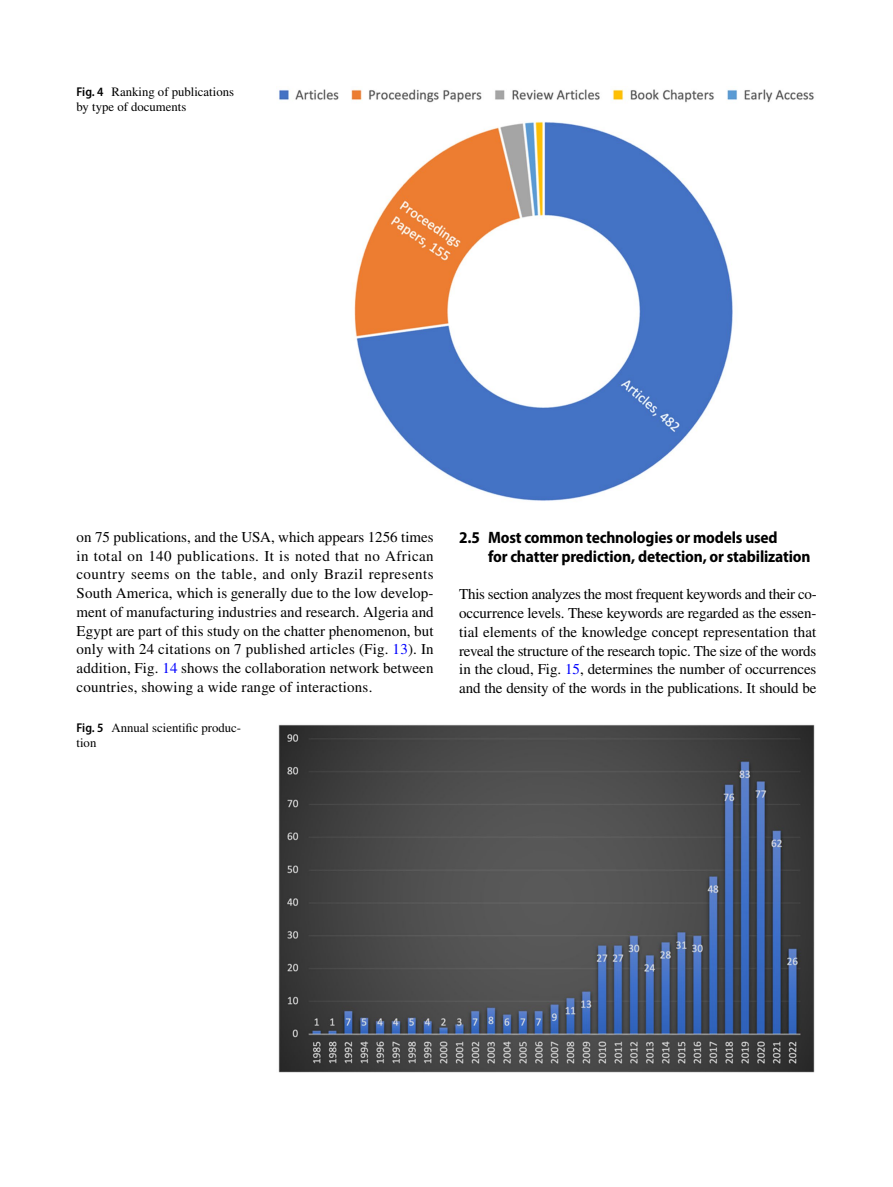
<style>
.page{position:relative;width:893px;height:1187px;background:#fff}
.page>*{position:absolute;margin:0;border:0;box-sizing:border-box;transform-origin:0 0}
.t1{font:700 semi-condensed 16.5px/18.8px "Myriad Pro";letter-spacing:-.01em;color:#000}
.t2{font:15px/18.8px "STIX";color:#000;text-align:justify}
.t3{font:12.75px/15px "STIX";color:#000}
.s1{font-family:"Myriad Pro";font-weight:600;font-stretch:semi-condensed}
.s2{color:#00f}
</style>
<div class="page">
<img style="left:279px;top:89px;width:535px;height:412px">
<img style="left:278px;top:724px;width:537px;height:349px">
<p class="t3" style="left:77px;top:85px;width:159px"><span class="s1">Fig. 4</span> Ranking of publications by type of documents</p>
<p class="t2" style="left:77px;top:528px;width:359px">on 75 publications, and the USA, which appears 1256 times in total on 140 publications. It is noted that no African country seems on the table, and only Brazil represents South America, which is generally due to the low develop&shy;ment of manufacturing industries and research. Algeria and Egypt are part of this study on the chatter phenomenon, but only with 24 citations on 7 published articles (Fig. <span class="s2">13</span>). In addition, Fig. <span class="s2">14</span> shows the collaboration network between countries, showing a wide range of interactions.</p>
<p class="t1" style="left:488px;top:528px;width:324px;text-indent:-29px">2.5 Most common technologies or models used<br>for chatter prediction, detection, or stabilization</p>
<p class="t2" style="left:459px;top:586px;width:359px">This section analyzes the most frequent keywords and their co&shy;occurrence levels. These keywords are regarded as the essen&shy;tial elements of the knowledge concept representation that reveal the structure of the research topic. The size of the words in the cloud, Fig. <span class="s2">15</span>, determines the number of occurrences and the density of the words in the publications. It should be</p>
<p class="t3" style="left:77px;top:721px;width:166px"><span class="s1">Fig. 5</span> Annual scientific produc&shy;tion</p>
</div>
